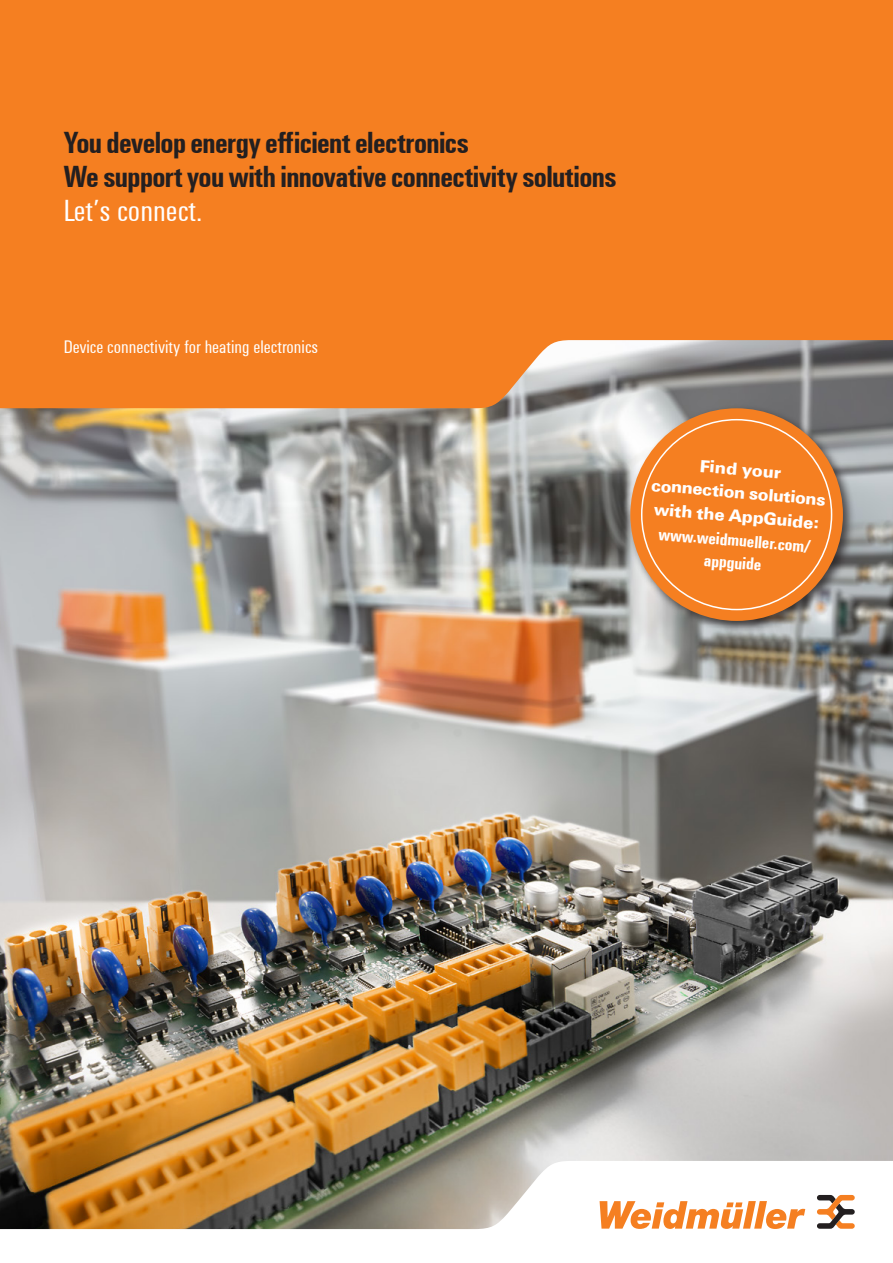
<style>
.page{position:relative;width:893px;height:1263px;background:#fff}
.page>*{position:absolute;margin:0;border:0;box-sizing:border-box;transform-origin:0 0}
.t1{font:700 31.5px/34px "Weidmueller Condensed";letter-spacing:-.02em;color:#231f20}
.t2{font:31.5px "Weidmueller Condensed";color:#fff}
.t3{font:18.75px "Weidmueller Condensed";color:#fff}
.t4{font:700 18px/23.5px "Weidmueller";color:#fff;text-align:center}
.t5{font:700 18px/22.5px "Weidmueller Condensed";color:#fff;text-align:center}
</style>
<div class="page">
<img style="left:0;top:408px;width:893px;height:753px">
<div style="left:626px;top:404px;width:229px;height:229px;background:#231f20;opacity:.75"></div>
<div style="left:630px;top:408px;width:213px;height:213px;background:#f57f21;border-radius:50%"></div>
<div style="left:1px;top:0;width:892px;height:408px;background:#f57f21"></div>
<svg style="left:0;top:1161px;width:851px;height:69px"></svg>
<svg style="left:600px;top:1201px;width:205px;height:28px"></svg>
<svg style="left:817px;top:1195px;width:38px;height:34px"></svg>
<svg style="left:0;top:0;width:1px;height:408px"></svg>
<p class="t1" style="left:64px;top:125px;width:554px">You develop energy efficient electronics<br>We support you with innovative connectivity solutions</p>
<p class="t2" style="left:64px;top:190px;width:140px">Let’s connect.</p>
<p class="t3" style="left:64px;top:334px;width:256px">Device connectivity for heating electronics</p>
<p class="t4" style="left:654px;top:449px;width:177px;rotate:5deg">Find your connection solutions with the AppGuide:</p>
<p class="t5" style="left:660px;top:521px;width:154px;rotate:5deg">www.weidmueller.com/ appguide</p>
</div>
